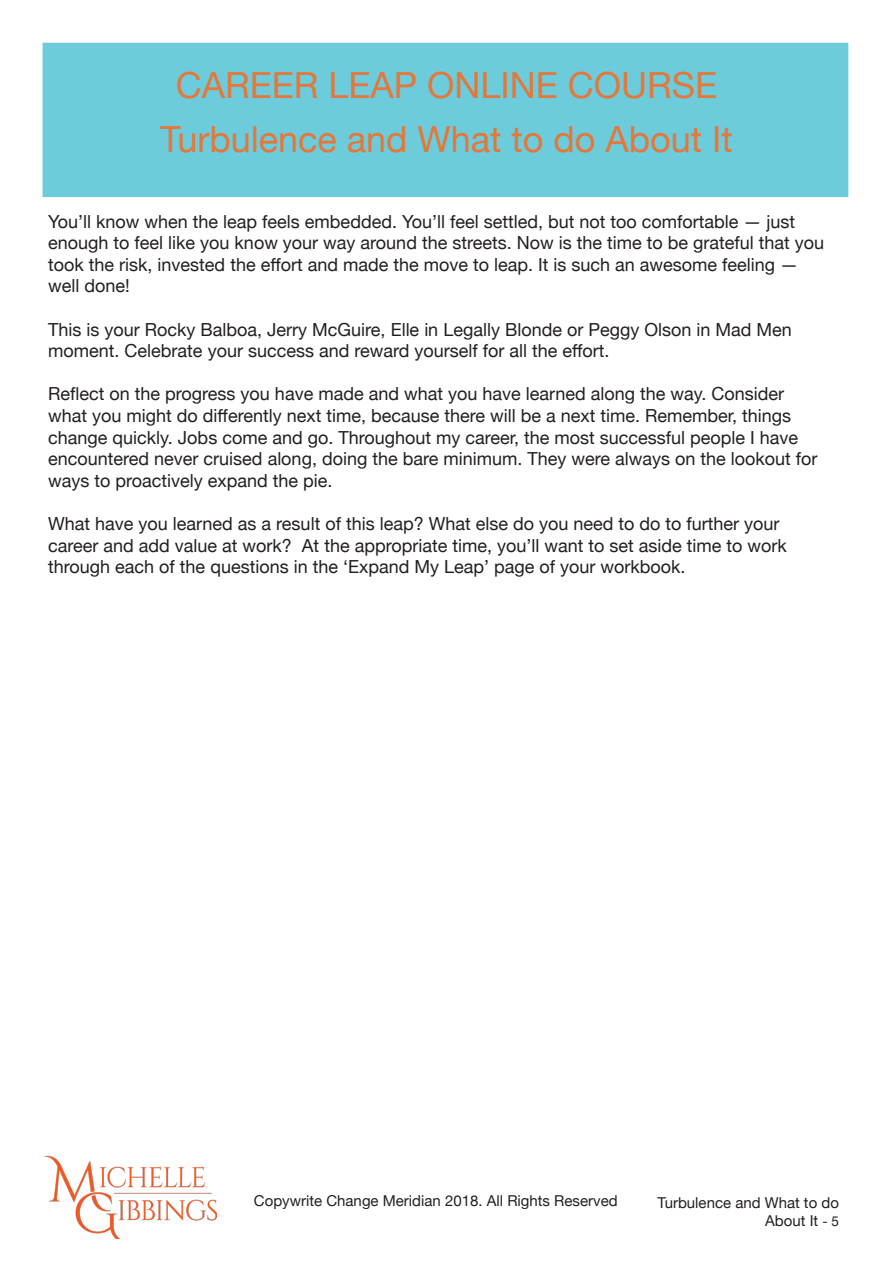
<style>
.page{position:relative;width:893px;height:1263px;background:#fff}
.page>*{position:absolute;margin:0;border:0;box-sizing:border-box;transform-origin:0 0}
.t1{font:36px/54px "Helvetica Neue";color:#e47739;text-align:center}
.t2{font:18px/21.6px "Helvetica Neue";color:#231f20}
.t3{font:15px/18px "Helvetica Neue";color:#231f20;text-align:right}
.s1{font-size:13.5px}
</style>
<div class="page">
<img style="left:44px;top:1155px;width:173px;height:84px">
<div style="left:43px;top:43px;width:805px;height:154px;background:#6cccdc"></div>
<h1 class="t1" style="left:160px;top:60px;width:574px">CAREER LEAP ONLINE COURSE<br>Turbulence and What to do About It</h1>
<p class="t2" style="left:48px;top:211px;width:777px">You’ll know when the leap feels embedded. You’ll feel settled, but not too comfortable — just enough to feel like you know your way around the streets. Now is the time to be grateful that you took the risk, invested the effort and made the move to leap. It is such an awesome feeling — well done!</p>
<p class="t2" style="left:48px;top:319px;width:745px">This is your Rocky Balboa, Jerry McGuire, Elle in Legally Blonde or Peggy Olson in Mad Men moment. Celebrate your success and reward yourself for all the effort.</p>
<p class="t2" style="left:48px;top:384px;width:771px">Reflect on the progress you have made and what you have learned along the way. Consider what you might do differently next time, because there will be a next time. Remember, things change quickly. Jobs come and go. Throughout my career, the most successful people I have encountered never cruised along, doing the bare minimum. They were always on the lookout for ways to proactively expand the pie.</p>
<p class="t2" style="left:48px;top:514px;width:740px">What have you learned as a result of this leap? What else do you need to do to further your career and add value at work? At the appropriate time, you’ll want to set aside time to work through each of the questions in the ‘Expand My Leap’ page of your workbook.</p>
<p class="t3" style="left:254px;top:1192px;width:365px">Copywrite Change Meridian 2018. All Rights Reserved</p>
<p class="t3" style="left:657px;top:1194px;width:183px">Turbulence and What to do<br>About It <span class="s1">- 5</span></p>
</div>
